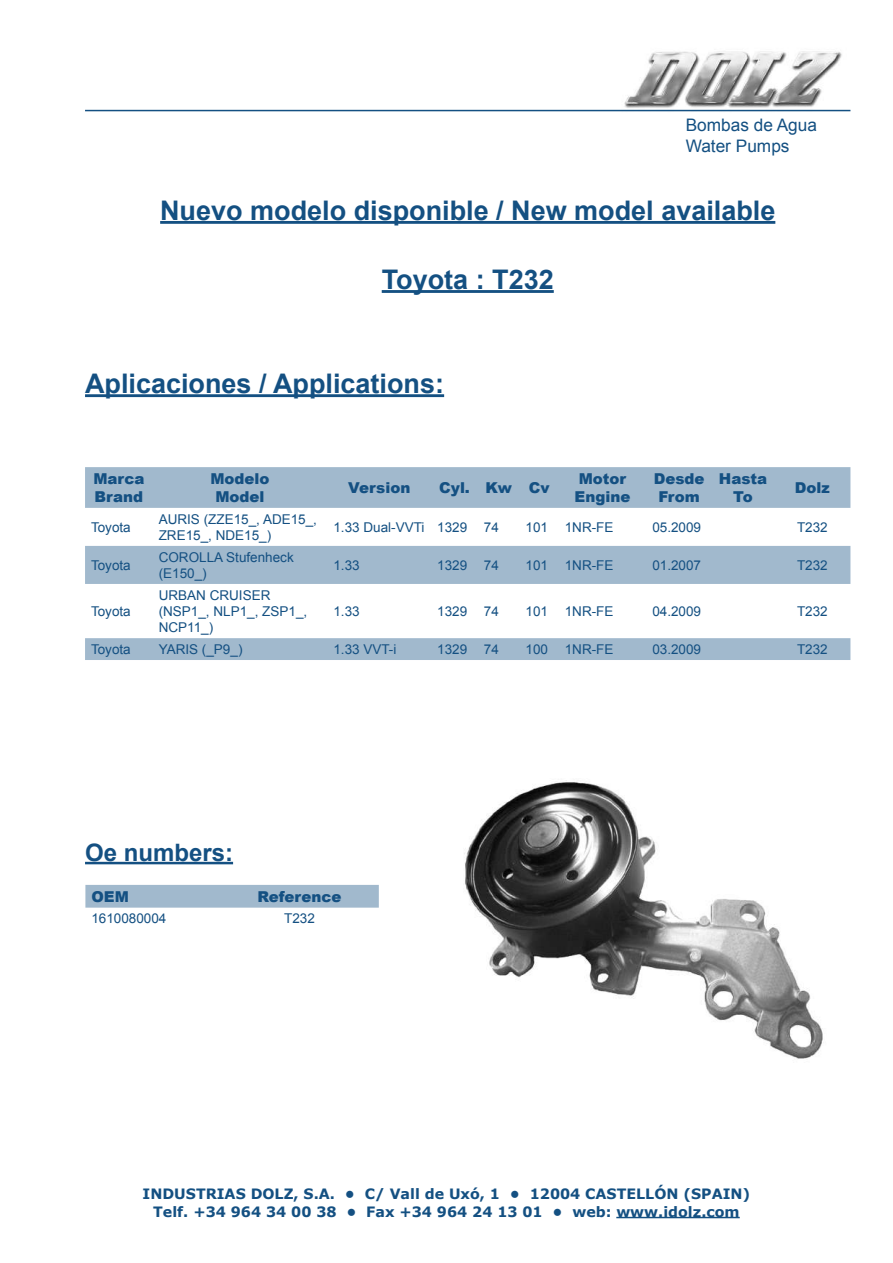
<style>
.page{position:relative;width:893px;height:1263px;background:#fff}
.page>*{position:absolute;margin:0;border:0;box-sizing:border-box;transform-origin:0 0}
.t1{font:700 27px "Arial";color:#145082}
.t2{font:700 24px "Arial";color:#145082}
.t3{font:17.25px/20.7px "Arial";color:#145082}
.t4{font:900 15px/18px "Arial";color:#145082;text-align:center}
.t5{font:700 14.25px/17.1px "Verdana";color:#145082;text-align:center}
.t6{font:13.5px/16.2px "Arial";color:#145082}
</style>
<div class="page">
<img style="left:610px;top:51px;width:240px;height:61px">
<hr style="left:85px;top:110px;width:765px;height:1px;background:#145082">
<hr style="left:160px;top:221px;width:615px;height:3px;background:#145082">
<hr style="left:85px;top:394px;width:359px;height:3px;background:#145082">
<hr style="left:616px;top:1217px;width:124px;height:1px;background:#145082">
<hr style="left:382px;top:290px;width:172px;height:3px;background:#145082">
<hr style="left:85px;top:862px;width:148px;height:2px;background:#145082">
<img style="left:464px;top:780px;width:359px;height:279px">
<svg style="left:85px;top:467px;width:765px;height:193px;fill:#a5bccf"></svg>
<div style="left:85px;top:885px;width:294px;height:23px;background:#a1b9cd"></div>
<p class="t3" style="left:686px;top:115px;width:133px">Bombas de Agua<br>Water Pumps</p>
<h1 class="t1" style="left:160px;top:192px;width:617px">Nuevo modelo disponible / New model available</h1>
<h1 class="t1" style="left:382px;top:261px;width:174px">Toyota : T232</h1>
<h1 class="t1" style="left:85px;top:365px;width:361px">Aplicaciones / Applications:</h1>
<p class="t4" style="left:93px;top:469px;width:53px;text-align:left">Marca<br>Brand</p>
<p class="t4" style="left:210px;top:469px;width:61px">Modelo<br>Model</p>
<p class="t4" style="left:348px;top:478px;width:64px">Version</p>
<p class="t4" style="left:439px;top:478px;width:112px">Cyl. Kw Cv</p>
<p class="t4" style="left:575px;top:469px;width:57px;text-align:left">Motor<br>Engine</p>
<p class="t4" style="left:654px;top:469px;width:52px">Desde<br>From</p>
<p class="t4" style="left:719px;top:469px;width:50px">Hasta<br>To</p>
<p class="t4" style="left:795px;top:478px;width:37px">Dolz</p>
<p class="t6" style="left:91px;top:519px;width:41px">Toyota</p>
<p class="t6" style="left:159px;top:511px;width:160px">AURIS (ZZE15_, ADE15_,<br>ZRE15_, NDE15_)</p>
<p class="t6" style="left:333px;top:519px;width:167px">1.33 Dual-VVTi 1329 74</p>
<p class="t6" style="left:526px;top:519px;width:89px">101 1NR-FE</p>
<p class="t6" style="left:652px;top:519px;width:50px">05.2009</p>
<p class="t6" style="left:797px;top:519px;width:32px">T232</p>
<p class="t6" style="left:91px;top:557px;width:41px">Toyota</p>
<p class="t6" style="left:159px;top:549px;width:137px">COROLLA Stufenheck (E150_)</p>
<p class="t6" style="left:333px;top:557px;width:28px">1.33</p>
<p class="t6" style="left:437px;top:557px;width:63px">1329 74</p>
<p class="t6" style="left:526px;top:557px;width:89px">101 1NR-FE</p>
<p class="t6" style="left:652px;top:557px;width:50px">01.2007</p>
<p class="t6" style="left:797px;top:557px;width:32px">T232</p>
<p class="t6" style="left:91px;top:603px;width:41px">Toyota</p>
<p class="t6" style="left:159px;top:587px;width:150px">URBAN CRUISER (NSP1_, NLP1_, ZSP1_,<br>NCP11_)</p>
<p class="t6" style="left:333px;top:603px;width:28px">1.33</p>
<p class="t6" style="left:437px;top:603px;width:63px">1329 74</p>
<p class="t6" style="left:526px;top:603px;width:89px">101 1NR-FE</p>
<p class="t6" style="left:652px;top:603px;width:50px">04.2009</p>
<p class="t6" style="left:797px;top:603px;width:32px">T232</p>
<p class="t6" style="left:91px;top:641px;width:41px">Toyota</p>
<p class="t6" style="left:159px;top:641px;width:85px">YARIS (_P9_)</p>
<p class="t6" style="left:333px;top:641px;width:65px">1.33 VVT-i</p>
<p class="t6" style="left:437px;top:641px;width:63px">1329 74</p>
<p class="t6" style="left:526px;top:641px;width:89px">100 1NR-FE</p>
<p class="t6" style="left:652px;top:641px;width:50px">03.2009</p>
<p class="t6" style="left:797px;top:641px;width:32px">T232</p>
<h2 class="t2" style="left:85px;top:836px;width:150px">Oe numbers:</h2>
<p class="t4" style="left:91px;top:887px;width:39px">OEM</p>
<p class="t4" style="left:258px;top:887px;width:85px">Reference</p>
<p class="t6" style="left:91px;top:911px;width:77px">1610080004</p>
<p class="t6" style="left:284px;top:911px;width:32px">T232</p>
<p class="t5" style="left:143px;top:1185px;width:609px">INDUSTRIAS DOLZ, S.A. • C/ Vall de Uxó, 1 • 12004 CASTELLÓN (SPAIN)<br>Telf. +34 964 34 00 38 • Fax +34 964 24 13 01 • web: www.idolz.com</p>
</div>
